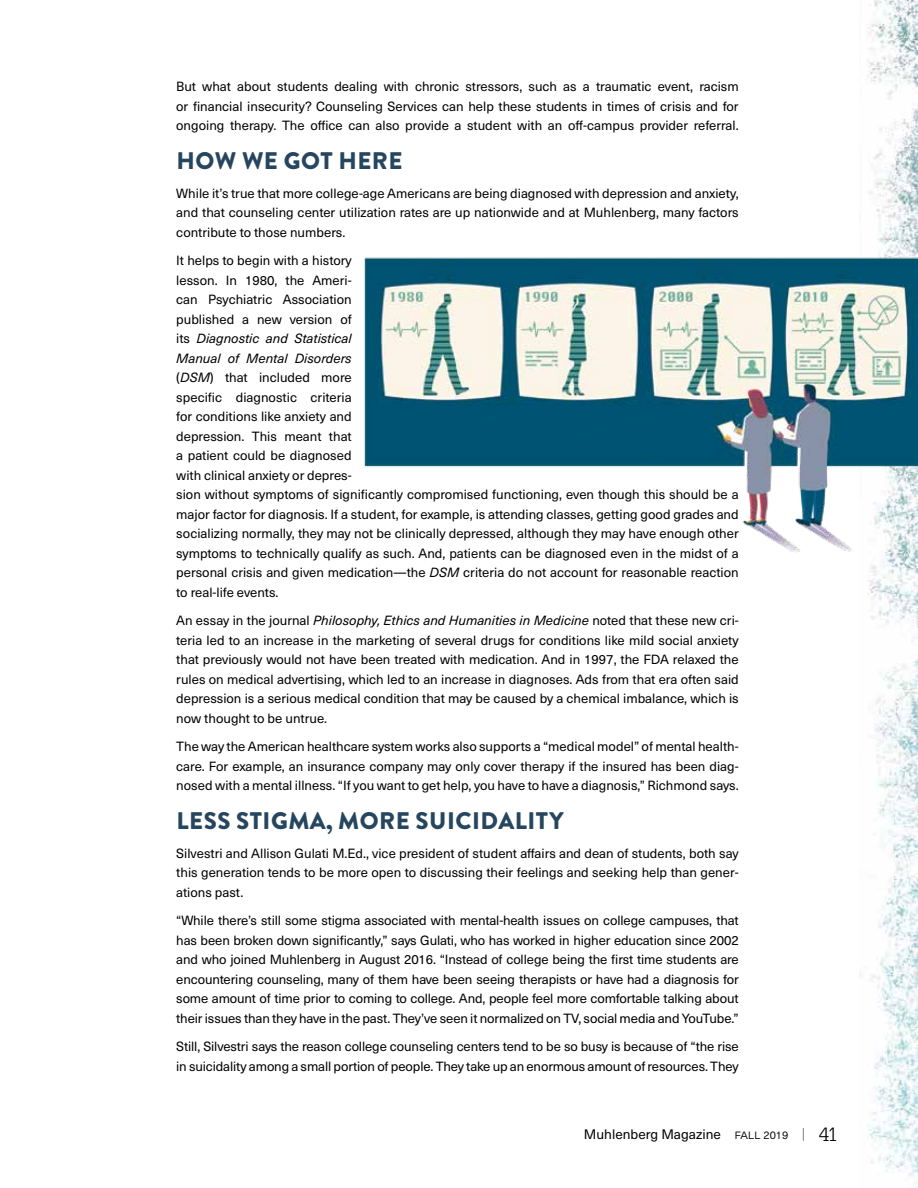
<style>
.page{position:relative;width:918px;height:1188px;background:#fff}
.page>*{position:absolute;margin:0;border:0;box-sizing:border-box;transform-origin:0 0}
.t1{font:900 24px "Brandon Grotesque";letter-spacing:.02em;color:#26465f}
.t2{font:13.5px "Neue Haas Unica Pro";color:#000}
.t3{font:13.2px/19.5px "Neue Haas Unica Pro";color:#000;text-align:justify}
.s1{font-style:italic}
.s2{font-weight:300}
.s3{font-weight:100}
.s4{font-family:"Duplicate Slab";font-weight:300;font-size:21px}
</style>
<div class="page">
<img style="left:860px;top:0;width:58px;height:1183px">
<img style="left:364px;top:251px;width:554px;height:308px">
<p class="t3" style="left:176px;top:77px;width:564px">But what about students dealing with chronic stressors, such as a traumatic event, racism or financial insecurity? Counseling Services can help these students in times of crisis and for ongoing therapy. The office can also provide a student with an off-campus provider referral.</p>
<h1 class="t1" style="left:176px;top:144px;width:228px">HOW WE GOT HERE</h1>
<p class="t3" style="left:176px;top:183px;width:564px">While it’s true that more college-age Americans are being diagnosed with depression and anxiety, and that counseling center utilization rates are up nationwide and at Muhlenberg, many factors contribute to those numbers.</p>
<p class="t3" style="left:176px;top:251px;width:564px;text-align:left">It helps to begin with a history<br>lesson. In 1980, the Ameri-<br>can Psychiatric Association<br>published a new version of<br>its <span class="s1">Diagnostic and Statistical<br>Manual of Mental Disorders<br></span>(<span class="s1">DSM</span>) that included more<br>specific diagnostic criteria<br>for conditions like anxiety and<br>depression. This meant that<br>a patient could be diagnosed<br>with clinical anxiety or depres-<br>sion without symptoms of significantly compromised functioning, even though this should be a major factor for diagnosis. If a student, for example, is attending classes, getting good grades and socializing normally, they may not be clinically depressed, although they may have enough other symptoms to technically qualify as such. And, patients can be diagnosed even in the midst of a personal crisis and given medication—the <span class="s1">DSM</span> criteria do not account for reasonable reaction to real-life events.</p>
<p class="t3" style="left:176px;top:611px;width:564px">An essay in the journal <span class="s1">Philosophy, Ethics and Humanities in Medicine</span> noted that these new cri&shy;teria led to an increase in the marketing of several drugs for conditions like mild social anxiety that previously would not have been treated with medication. And in 1997, the FDA relaxed the rules on medical advertising, which led to an increase in diagnoses. Ads from that era often said depression is a serious medical condition that may be caused by a chemical imbalance, which is now thought to be untrue.</p>
<p class="t3" style="left:176px;top:737px;width:564px">The way the American healthcare system works also supports a “medical model” of mental health&shy;care. For example, an insurance company may only cover therapy if the insured has been diag&shy;nosed with a mental illness. “If you want to get help, you have to have a diagnosis,” Richmond says.</p>
<h1 class="t1" style="left:176px;top:804px;width:389px">LESS STIGMA, MORE SUICIDALITY</h1>
<p class="t3" style="left:176px;top:843px;width:564px">Silvestri and Allison Gulati M.Ed., vice president of student affairs and dean of students, both say this generation tends to be more open to discussing their feelings and seeking help than gener&shy;ations past.</p>
<p class="t3" style="left:176px;top:911px;width:564px">“While there’s still some stigma associated with mental-health issues on college campuses, that has been broken down significantly,” says Gulati, who has worked in higher education since 2002 and who joined Muhlenberg in August 2016. “Instead of college being the first time students are encountering counseling, many of them have been seeing therapists or have had a diagnosis for some amount of time prior to coming to college. And, people feel more comfortable talking about their issues than they have in the past. They’ve seen it normalized on TV, social media and YouTube.”</p>
<p class="t3" style="left:176px;top:1037px;width:564px">Still, Silvestri says the reason college counseling centers tend to be so busy is because of “the rise in suicidality among a small portion of people. They take up an enormous amount of resources. They</p>
<p class="t2" style="left:584px;top:1127px;width:255px">Muhlenberg Magazine <span class="s2">fall 2019</span> <span class="s3">|</span> <span class="s4">41</span></p>
</div>
